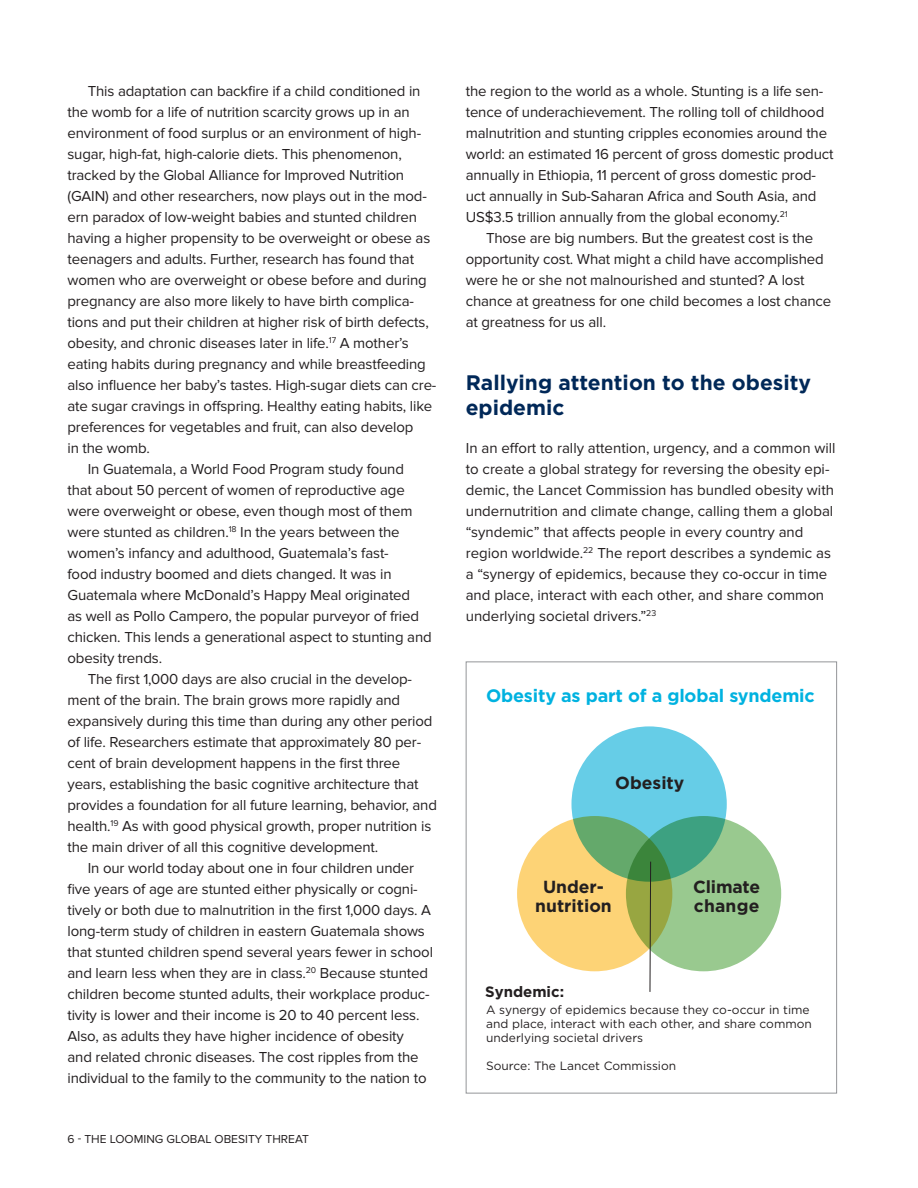
<style>
.page{position:relative;width:918px;height:1188px;background:#fff}
.page>*{position:absolute;margin:0;border:0;box-sizing:border-box;transform-origin:0 0}
.t1{font:700 21px/25.5px "Gotham";color:#002858}
.t2{font:700 18px "Gotham";letter-spacing:-.01em;color:#00b2e0}
.t3{font:700 17.4px/18.8px "Gotham";color:#231f20;text-align:center}
.t4{font:15px/21px "Proxima Nova";letter-spacing:-.01em;color:#231f20}
.t5{font:700 15px "Gotham";color:#231f20}
.t6{font:12px/14.4px "Gotham";color:#231f20}
.t7{font:12px "Proxima Nova";color:#231f20}
</style>
<div class="page">
<div style="left:466px;top:662px;width:371px;height:432px;background:#fff;border:1px solid #939598"></div>
<div style="left:571px;top:726px;width:156px;height:156px;background:#66cde7;border-radius:50%"></div>
<svg style="left:517px;top:816px;width:155px;height:155px;fill:#fdd376"></svg>
<svg style="left:626px;top:816px;width:155px;height:155px;fill:#99c98f"></svg>
<svg style="left:649px;top:861px;width:2px;height:131px"></svg>
<p class="t4" style="left:88px;top:81px;width:334px">This adaptation can backfire if a child conditioned in</p>
<p class="t4" style="left:68px;top:102px;width:344px">the womb for a life of nutrition scarcity grows up in an</p>
<p class="t4" style="left:68px;top:123px;width:355px">environment of food surplus or an environment of high-</p>
<p class="t4" style="left:68px;top:144px;width:336px">sugar, high-fat, high-calorie diets. This phenomenon,</p>
<p class="t4" style="left:68px;top:165px;width:338px">tracked by the Global Alliance for Improved Nutrition</p>
<p class="t4" style="left:68px;top:186px;width:361px">(GAIN) and other researchers, now plays out in the mod-</p>
<p class="t4" style="left:68px;top:207px;width:351px">ern paradox of low-weight babies and stunted children</p>
<p class="t4" style="left:68px;top:228px;width:364px">having a higher propensity to be overweight or obese as</p>
<p class="t4" style="left:68px;top:249px;width:348px">teenagers and adults. Further, research has found that</p>
<p class="t4" style="left:68px;top:270px;width:361px">women who are overweight or obese before and during</p>
<p class="t4" style="left:68px;top:291px;width:348px">pregnancy are also more likely to have birth complica-</p>
<p class="t4" style="left:68px;top:312px;width:363px">tions and put their children at higher risk of birth defects,</p>
<p class="t4" style="left:68px;top:333px;width:343px">obesity, and chronic diseases later in life.<sup>17</sup> A mother’s</p>
<p class="t4" style="left:67px;top:354px;width:360px">eating habits during pregnancy and while breastfeeding</p>
<p class="t4" style="left:67px;top:375px;width:370px">also influence her baby’s tastes. High-sugar diets can cre-</p>
<p class="t4" style="left:67px;top:396px;width:366px">ate sugar cravings in offspring. Healthy eating habits, like</p>
<p class="t4" style="left:67px;top:417px;width:347px">preferences for vegetables and fruit, can also develop</p>
<p class="t4" style="left:67px;top:438px;width:84px">in the womb.</p>
<p class="t4" style="left:88px;top:459px;width:318px">In Guatemala, a World Food Program study found</p>
<p class="t4" style="left:67px;top:480px;width:339px">that about 50 percent of women of reproductive age</p>
<p class="t4" style="left:67px;top:501px;width:346px">were overweight or obese, even though most of them</p>
<p class="t4" style="left:67px;top:522px;width:334px">were stunted as children.<sup>18</sup> In the years between the</p>
<p class="t4" style="left:67px;top:543px;width:323px">women’s infancy and adulthood, Guatemala’s fast-</p>
<p class="t4" style="left:67px;top:564px;width:326px">food industry boomed and diets changed. It was in</p>
<p class="t4" style="left:67px;top:585px;width:344px">Guatemala where McDonald’s Happy Meal originated</p>
<p class="t4" style="left:67px;top:606px;width:353px">as well as Pollo Campero, the popular purveyor of fried</p>
<p class="t4" style="left:67px;top:627px;width:366px">chicken. This lends a generational aspect to stunting and</p>
<p class="t4" style="left:67px;top:648px;width:96px">obesity trends.</p>
<p class="t4" style="left:88px;top:669px;width:326px">The first 1,000 days are also crucial in the develop-</p>
<p class="t4" style="left:67px;top:690px;width:334px">ment of the brain. The brain grows more rapidly and</p>
<p class="t4" style="left:67px;top:711px;width:367px">expansively during this time than during any other period</p>
<p class="t4" style="left:67px;top:732px;width:355px">of life. Researchers estimate that approximately 80 per-</p>
<p class="t4" style="left:67px;top:753px;width:334px">cent of brain development happens in the first three</p>
<p class="t4" style="left:67px;top:774px;width:353px">years, establishing the basic cognitive architecture that</p>
<p class="t4" style="left:67px;top:795px;width:371px">provides a foundation for all future learning, behavior, and</p>
<p class="t4" style="left:67px;top:816px;width:365px">health.<sup>19</sup> As with good physical growth, proper nutrition is</p>
<p class="t4" style="left:68px;top:837px;width:312px">the main driver of all this cognitive development.</p>
<p class="t4" style="left:88px;top:858px;width:328px">In our world today about one in four children under</p>
<p class="t4" style="left:68px;top:879px;width:352px">five years of age are stunted either physically or cogni-</p>
<p class="t4" style="left:68px;top:900px;width:365px">tively or both due to malnutrition in the first 1,000 days. A</p>
<p class="t4" style="left:68px;top:921px;width:359px">long-term study of children in eastern Guatemala shows</p>
<p class="t4" style="left:68px;top:942px;width:367px">that stunted children spend several years fewer in school</p>
<p class="t4" style="left:68px;top:963px;width:362px">and learn less when they are in class.<sup>20</sup> Because stunted</p>
<p class="t4" style="left:67px;top:984px;width:364px">children become stunted adults, their workplace produc-</p>
<p class="t4" style="left:67px;top:1005px;width:354px">tivity is lower and their income is 20 to 40 percent less.</p>
<p class="t4" style="left:67px;top:1026px;width:338px">Also, as adults they have higher incidence of obesity</p>
<p class="t4" style="left:67px;top:1047px;width:353px">and related chronic diseases. The cost ripples from the</p>
<p class="t4" style="left:67px;top:1068px;width:361px">individual to the family to the community to the nation to</p>
<p class="t7" style="left:68px;top:1133px;width:243px">6 - THE LOOMING GLOBAL OBESITY THREAT</p>
<p class="t4" style="left:466px;top:81px;width:369px">the region to the world as a whole. Stunting is a life sen&shy;tence of underachievement. The rolling toll of childhood malnutrition and stunting cripples economies around the world: an estimated 16 percent of gross domestic product annually in Ethiopia, 11 percent of gross domestic prod&shy;uct annually in Sub-Saharan Africa and South Asia, and US$3.5 trillion annually from the global economy.<sup>21</sup></p>
<p class="t4" style="left:466px;top:228px;width:367px;text-indent:20px">Those are big numbers. But the greatest cost is the opportunity cost. What might a child have accomplished were he or she not malnourished and stunted? A lost chance at greatness for one child becomes a lost chance at greatness for us all.</p>
<h1 class="t1" style="left:466px;top:370px;width:347px">Rallying attention to the obesity epidemic</h1>
<p class="t4" style="left:466px;top:438px;width:371px">In an effort to rally attention, urgency, and a common will to create a global strategy for reversing the obesity epi&shy;demic, the Lancet Commission has bundled obesity with undernutrition and climate change, calling them a global “syndemic” that affects people in every country and region worldwide.<sup>22</sup> The report describes a syndemic as a “synergy of epidemics, because they co-occur in time and place, interact with each other, and share common underlying societal drivers.”<sup>23</sup></p>
<p class="t2" style="left:486px;top:684px;width:330px">Obesity as part of a global syndemic</p>
<p class="t3" style="left:615px;top:773px;width:71px">Obesity</p>
<p class="t3" style="left:535px;top:877px;width:78px">Under&shy;nutrition</p>
<p class="t3" style="left:693px;top:877px;width:68px;text-align:left">Climate change</p>
<p class="t5" style="left:485px;top:982px;width:80px">Syndemic:</p>
<p class="t6" style="left:486px;top:1002px;width:327px">A synergy of epidemics because they co-occur in time and place, interact with each other, and share common underlying societal drivers</p>
<p class="t6" style="left:486px;top:1058px;width:192px">Source: The Lancet Commission</p>
</div>
